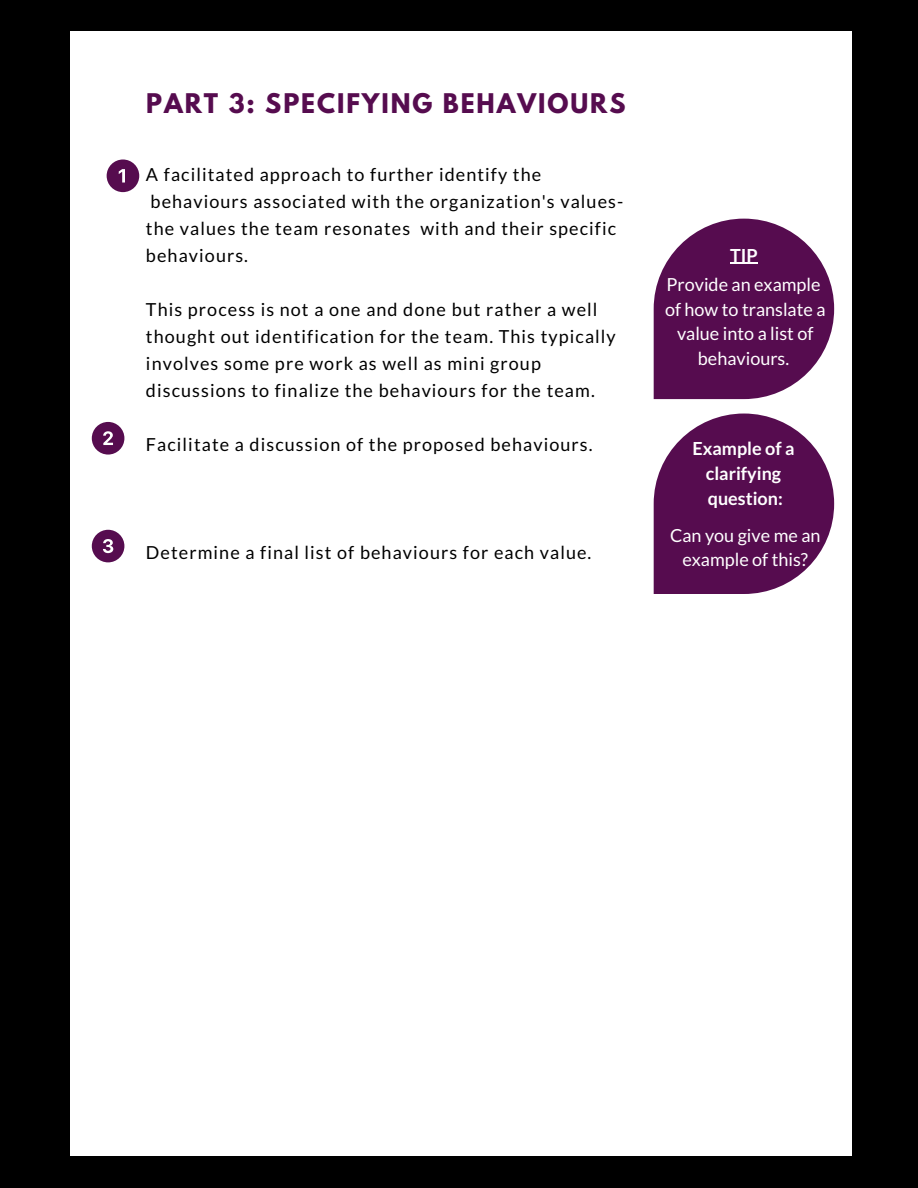
<style>
.page{position:relative;width:918px;height:1188px;background:#000}
.page>*{position:absolute;margin:0;border:0;box-sizing:border-box;transform-origin:0 0}
.t1{font:700 24px "League Spartan";letter-spacing:.08em;color:#560c4f}
.t2{font:18px/27px "Lato";letter-spacing:.06em;color:#000}
.t3{font:18px/24.8px "Lato";color:#fff;text-align:center}
.t4{font:700 18px "Lato";color:#fff}
</style>
<div class="page">
<div style="left:71px;top:31px;width:780px;height:1125px;background:#fff"></div>
<svg style="left:654px;top:219px;width:180px;height:180px"></svg>
<svg style="left:92px;top:530px;width:32px;height:32px"></svg>
<svg style="left:92px;top:422px;width:32px;height:33px"></svg>
<svg style="left:107px;top:160px;width:32px;height:32px"></svg>
<svg style="left:654px;top:414px;width:180px;height:180px;background:#70316a"></svg>
<p class="t1" style="left:146px;top:91px;width:481px">PART 3: SPECIFYING BEHAVIOURS</p>
<p class="t2" style="left:146px;top:161px;width:479px">A facilitated approach to further identify the behaviours associated with the organization's values&shy;the values the team resonates with and their specific behaviours.</p>
<p class="t2" style="left:146px;top:296px;width:471px">This process is not a one and done but rather a well thought out identification for the team. This typically involves some pre work as well as mini group discussions to finalize the behaviours for the team.</p>
<p class="t2" style="left:146px;top:431px;width:448px">Facilitate a discussion of the proposed behaviours.</p>
<p class="t2" style="left:146px;top:539px;width:447px">Determine a final list of behaviours for each value.</p>
<p class="t4" style="left:730px;top:244px;width:29px">TIP</p>
<p class="t3" style="left:667px;top:272px;width:156px">Provide an example</p>
<p class="t3" style="left:665px;top:296px;width:162px">of how to translate a value into a list of behaviours.</p>
<p class="t4" style="left:692px;top:438px;width:104px">Example of a</p>
<p class="t4" style="left:706px;top:462px;width:77px">clarifying</p>
<p class="t4" style="left:708px;top:487px;width:77px">question:</p>
<p class="t3" style="left:670px;top:522px;width:152px">Can you give me an example of this?</p>
</div>
